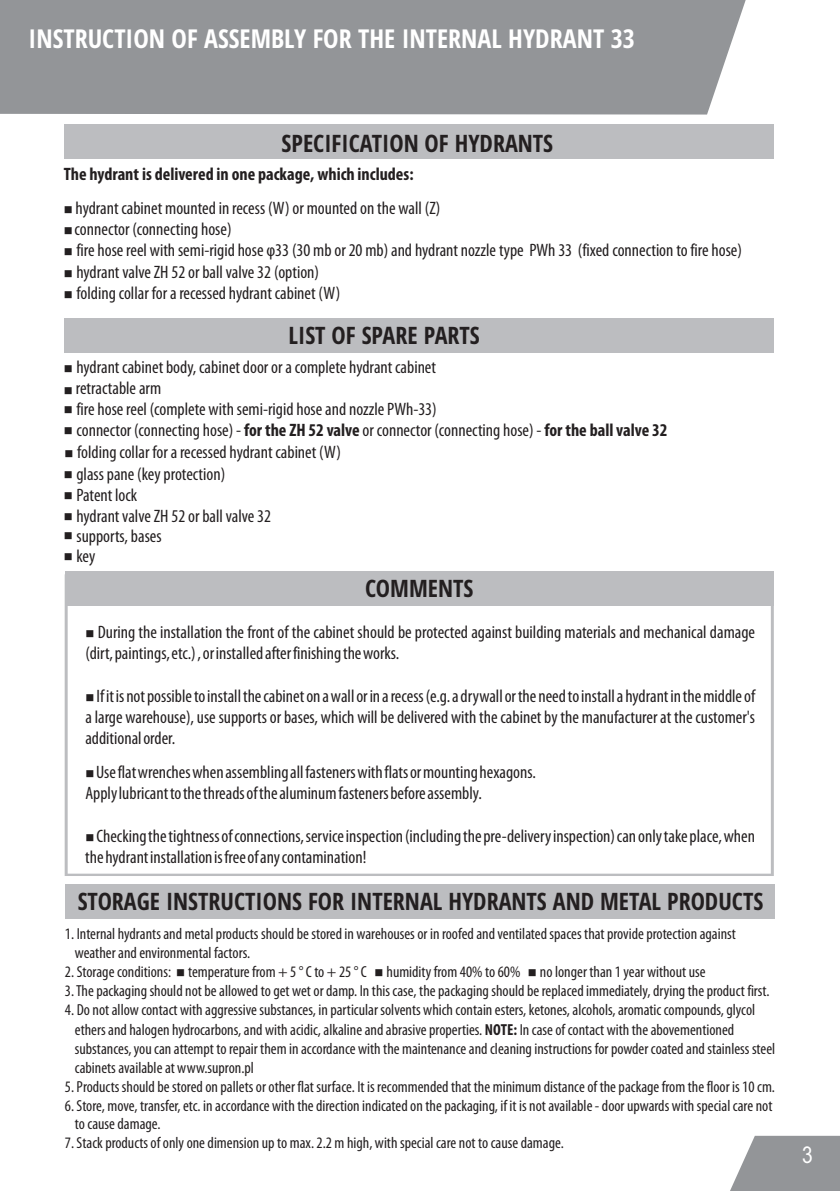
<style>
.page{position:relative;width:840px;height:1191px;background:#fff}
.page>*{position:absolute;margin:0;border:0;box-sizing:border-box;transform-origin:0 0}
.t1{font:700 condensed 26px "Open Sans";color:#fff}
.t2{font:700 condensed 24px "Open Sans";color:#231f20}
.t3{font:23.2px "Arial Narrow";color:#fff}
.t4{font:condensed 18px/21.4px "Myriad Pro";color:#231f20}
.t5{font:700 condensed 18px "Myriad Pro";color:#231f20}
.t6{font:condensed 16px/19px "Myriad Pro";color:#231f20}
.t7{font:12px "Wingdings";color:#231f20}
.s1{font-weight:700}
</style>
<div class="page">
<svg style="left:730px;top:1135px;width:109px;height:56px;background:#a0a2a5"></svg>
<div style="left:0;top:0;width:746px;height:115px;background:#939598"></div>
<div style="left:64px;top:125px;width:709px;height:34px;background:#bcbdc0"></div>
<svg style="left:65px;top:605px;width:708px;height:271px"></svg>
<div style="left:65px;top:571px;width:708px;height:34px;background:#bcbdc0"></div>
<div style="left:64px;top:318px;width:709px;height:34px;background:#bcbdc0"></div>
<div style="left:65px;top:884px;width:709px;height:34px;background:#bcbdc0"></div>
<h1 class="t1" style="left:29px;top:28px;width:607px">INSTRUCTION OF ASSEMBLY FOR THE INTERNAL HYDRANT 33</h1>
<h2 class="t2" style="left:281px;top:133px;width:273px">SPECIFICATION OF HYDRANTS</h2>
<p class="t5" style="left:64px;top:167px;width:351px">The hydrant is delivered in one package, which includes:</p>
<p class="t4" style="left:64px;top:198px;width:378px">■hydrant cabinet mounted in recess (W) or mounted on the wall (Z)</p>
<p class="t7" style="left:64px;top:247px;width:55px">■</p>
<p class="t4" style="left:75px;top:220px;width:158px">connector (connecting hose)</p>
<p class="t7" style="left:64px;top:226px;width:55px">■</p>
<p class="t4" style="left:76px;top:241px;width:666px">fire hose reel with semi-rigid hose ö33 (30 mb or 20 mb) and hydrant nozzle type PWh 33 (fixed connection to fire hose)</p>
<p class="t4" style="left:76px;top:262px;width:265px">hydrant valve ZH 52 or ball valve 32 (option) folding collar for a recessed hydrant cabinet (W)</p>
<p class="t7" style="left:64px;top:268px;width:55px">■</p>
<p class="t7" style="left:64px;top:290px;width:55px">■</p>
<h2 class="t2" style="left:288px;top:325px;width:193px">LIST OF SPARE PARTS</h2>
<p class="t4" style="left:76px;top:358px;width:361px">hydrant cabinet body, cabinet door or a complete hydrant cabinet</p>
<p class="t4" style="left:76px;top:400px;width:592px">fire hose reel (complete with semi-rigid hose and nozzle PWh-33)<br>connector (connecting hose) - <span class="s1">for the ZH 52 valve</span> or connector (connecting hose) - <span class="s1">for the ball valve 32</span></p>
<p class="t4" style="left:76px;top:465px;width:196px;line-height:20.6px">glass pane (key protection)<br>Patent lock<br>hydrant valve ZH 52 or ball valve 32 supports, bases<br>key</p>
<p class="t4" style="left:76px;top:379px;width:87px">retractable arm</p>
<p class="t4" style="left:64px;top:443px;width:278px">■folding collar for a recessed hydrant cabinet (W)</p>
<h2 class="t2" style="left:365px;top:578px;width:110px">COMMENTS</h2>
<p class="t4" style="left:85px;top:622px;width:671px">■During the installation the front of the cabinet should be protected against building materials and mechanical damage (dirt, paintings, etc.) , or installed after finishing the works.</p>
<p class="t4" style="left:85px;top:686px;width:671px;text-align:justify">■If it is not possible to install the cabinet on a wall or in a recess (e.g. a drywall or the need to install a hydrant in the middle of a large warehouse), use supports or bases, which will be delivered with the cabinet by the manufacturer at the customer's additional order.</p>
<p class="t4" style="left:85px;top:762px;width:452px">■Use flat wrenches when assembling all fasteners with flats or mounting hexagons.<br>Apply lubricant to the threads of the aluminum fasteners before assembly.</p>
<p class="t4" style="left:85px;top:826px;width:671px">■Checking the tightness of connections, service inspection (including the pre-delivery inspection) can only take place, when the hydrant installation is free of any contamination!</p>
<h2 class="t2" style="left:78px;top:891px;width:686px">STORAGE INSTRUCTIONS FOR INTERNAL HYDRANTS AND METAL PRODUCTS</h2>
<p class="t6" style="left:75px;top:926px;width:662px;text-indent:-10px">1. Internal hydrants and metal products should be stored in warehouses or in roofed and ventilated spaces that provide protection against weather and environmental factors.</p>
<p class="t6" style="left:65px;top:963px;width:641px">2. Storage conditions: ■temperature from + 5 ° C to + 25 ° C ■humidity from 40% to 60% ■no longer than 1 year without use</p>
<p class="t6" style="left:65px;top:982px;width:705px">3. The packaging should not be allowed to get wet or damp. In this case, the packaging should be replaced immediately, drying the product first.</p>
<p class="t6" style="left:75px;top:1001px;width:701px;text-indent:-10px">4. Do not allow contact with aggressive substances, in particular solvents which contain esters, ketones, alcohols, aromatic compounds, glycol ethers and halogen hydrocarbons, and with acidic, alkaline and abrasive properties. <span class="s1">NOTE:</span> In case of contact with the abovementioned substances, you can attempt to repair them in accordance with the maintenance and cleaning instructions for powder coated and stainless steel cabinets available at www.supron.pl</p>
<p class="t6" style="left:65px;top:1078px;width:711px">5. Products should be stored on pallets or other flat surface. It is recommended that the minimum distance of the package from the floor is 10 cm.</p>
<p class="t6" style="left:75px;top:1097px;width:698px;text-indent:-10px">6. Store, move, transfer, etc. in accordance with the direction indicated on the packaging, if it is not available - door upwards with special care not to cause damage.</p>
<p class="t6" style="left:65px;top:1135px;width:500px">7. Stack products of only one dimension up to max. 2.2 m high, with special care not to cause damage.</p>
<p class="t3" style="left:801px;top:1146px;width:12px">3</p>
</div>
